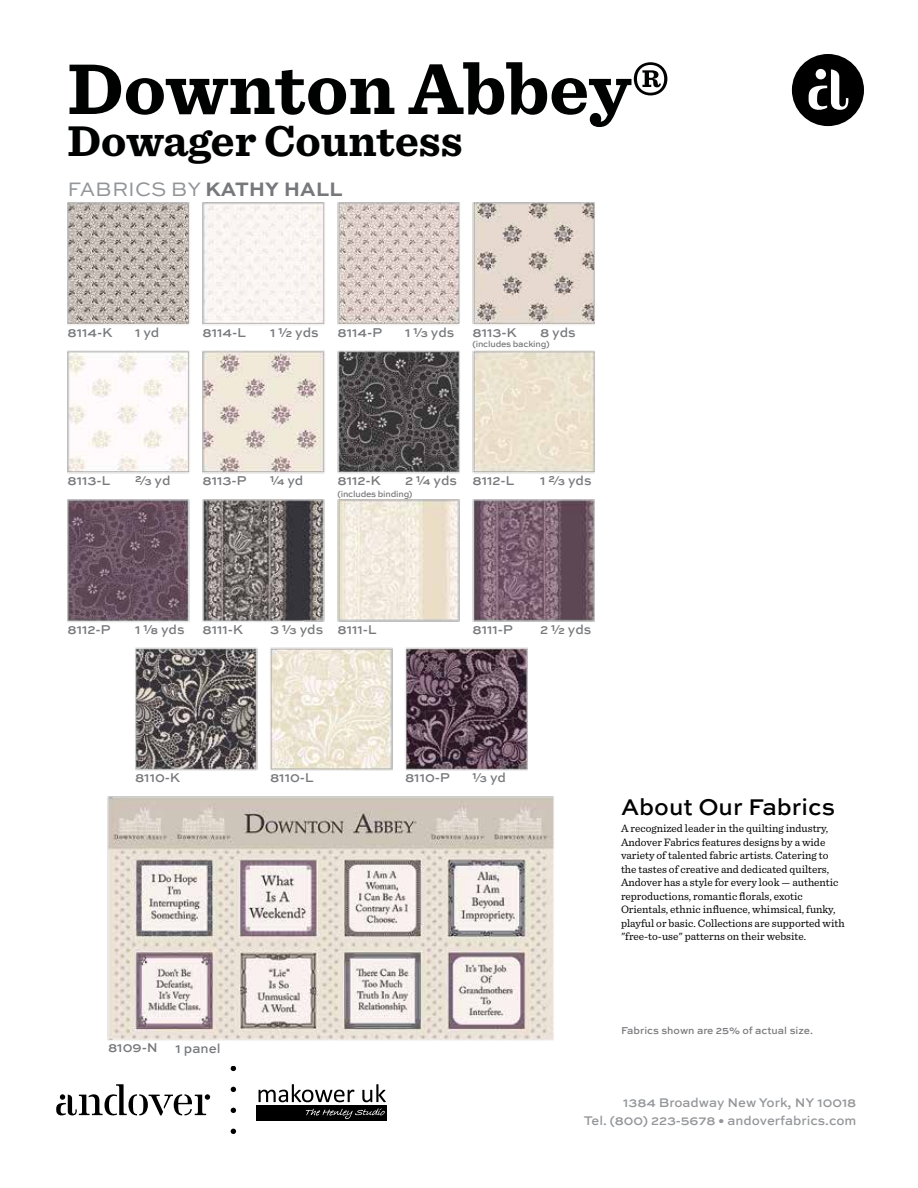
<style>
.page{position:relative;width:918px;height:1188px;background:#fff}
.page>*{position:absolute;margin:0;border:0;box-sizing:border-box;transform-origin:0 0}
.t1{font:700 75px "Sentinel";color:#000101}
.t2{font:700 45px "Sentinel";color:#000101}
.t3{font:500 24px "Sweet Sans Pro";color:#000}
.t4{font:20.55px "Sweet Sans Pro";color:#939598}
.t5{font:500 13.5px "Sweet Sans Pro";color:#77787b}
.t6{font:500 13.2px/18px "Sweet Sans Pro";color:#939598;text-align:right}
.t7{font:11.25px/13.5px "Sentinel";color:#000}
.t8{font:500 10.5px "Sweet Sans Pro";color:#77787b}
.t9{font:500 9px "Sweet Sans Pro";letter-spacing:-.025em;color:#77787b}
.s1{font-weight:700;color:#77787b}
</style>
<div class="page">
<div style="left:792px;top:54px;width:72px;height:72px;background:#000;border-radius:50%"></div>
<svg style="left:809px;top:69px;width:39px;height:41px"></svg>
<div style="left:816px;top:69px;width:10px;height:10px;background:#fff;border-radius:50%"></div>
<img style="left:56px;top:202px;width:539px;height:932px">
<h1 class="t1" style="left:68px;top:30px;width:604px">Downton Abbey®</h1>
<h2 class="t2" style="left:68px;top:105px;width:396px">Dowager Countess</h2>
<h3 class="t4" style="left:68px;top:175px;width:276px">FABRICS BY <span class="s1">KATHY HALL</span></h3>
<p class="t5" style="left:405px;top:322px;width:51px">1 1/3 yds</p>
<p class="t5" style="left:135px;top:323px;width:26px">1 yd</p>
<p class="t5" style="left:270px;top:323px;width:50px">1 1/2 yds</p>
<p class="t5" style="left:540px;top:323px;width:37px">8 yds</p>
<p class="t5" style="left:68px;top:322px;width:47px">8114-K</p>
<p class="t5" style="left:202px;top:322px;width:45px">8114-L</p>
<p class="t5" style="left:338px;top:322px;width:46px">8114-P</p>
<p class="t5" style="left:472px;top:322px;width:46px">8113-K</p>
<p class="t9" style="left:472px;top:338px;width:79px">(includes backing)</p>
<p class="t5" style="left:135px;top:471px;width:37px">2/3 yd</p>
<p class="t5" style="left:270px;top:471px;width:35px">1/4 yd</p>
<p class="t5" style="left:405px;top:471px;width:54px">2 1/4 yds</p>
<p class="t5" style="left:68px;top:471px;width:44px">8113-L</p>
<p class="t5" style="left:202px;top:471px;width:46px">8113-P</p>
<p class="t5" style="left:338px;top:471px;width:45px">8112-K</p>
<p class="t5" style="left:472px;top:471px;width:43px">8112-L</p>
<p class="t5" style="left:540px;top:471px;width:53px">1 2/3 yds</p>
<p class="t9" style="left:338px;top:487px;width:77px">(includes binding)</p>
<p class="t5" style="left:135px;top:619px;width:51px">1 1/8 yds</p>
<p class="t5" style="left:68px;top:619px;width:45px">8112-P</p>
<p class="t5" style="left:202px;top:619px;width:42px">8111-K</p>
<p class="t5" style="left:270px;top:619px;width:55px">3 1/3 yds</p>
<p class="t5" style="left:338px;top:619px;width:40px">8111-L</p>
<p class="t5" style="left:472px;top:619px;width:42px">8111-P</p>
<p class="t5" style="left:540px;top:620px;width:53px">2 1/2 yds</p>
<p class="t5" style="left:135px;top:768px;width:47px">8110-K</p>
<p class="t5" style="left:270px;top:768px;width:45px">8110-L</p>
<p class="t5" style="left:108px;top:1038px;width:51px">8109-N</p>
<p class="t5" style="left:176px;top:1038px;width:47px">1 panel</p>
<p class="t5" style="left:405px;top:768px;width:47px">8110-P</p>
<p class="t5" style="left:472px;top:768px;width:35px">1/3 yd</p>
<h3 class="t3" style="left:621px;top:789px;width:216px">About Our Fabrics</h3>
<p class="t7" style="left:621px;top:821px;width:225px">A recognized leader in the quilting industry, Andover Fabrics features designs by a wide variety of talented fabric artists. Catering to the tastes of creative and dedicated quilters, Andover has a style for every look — authentic reproductions, romantic florals, exotic Orientals, ethnic influence, whimsical, funky, playful or basic. Collections are supported with "free-to-use" patterns on their website.</p>
<p class="t8" style="left:621px;top:1023px;width:194px">Fabrics shown are 25% of actual size.</p>
<p class="t6" style="left:584px;top:1093px;width:274px">1384 Broadway New York, NY 10018<br>Tel. (800) 223-5678 • andoverfabrics.com</p>
</div>
